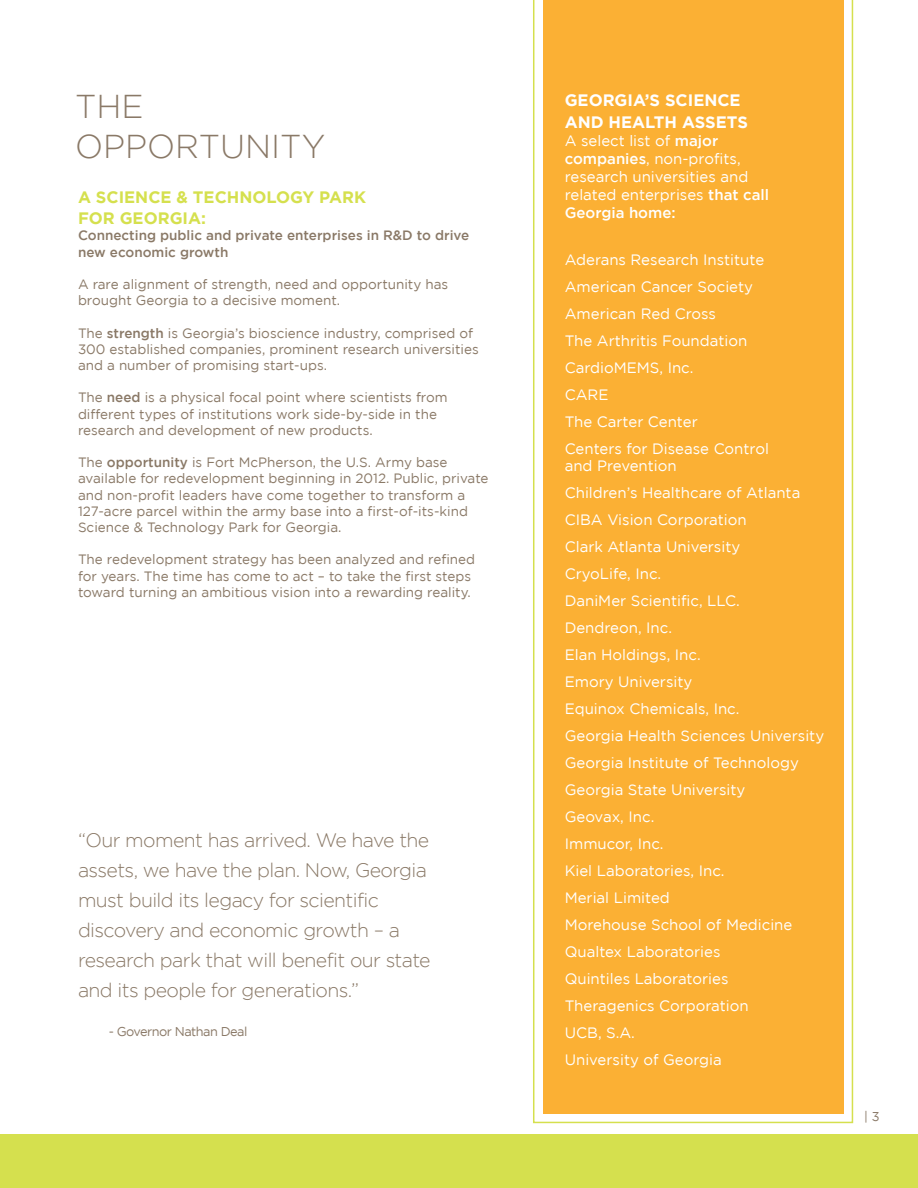
<style>
.page{position:relative;width:918px;height:1188px;background:#fff}
.page>*{position:absolute;margin:0;border:0;box-sizing:border-box;transform-origin:0 0}
.t1{font:300 33px/39.6px "Gotham";color:#8a7967}
.t2{font:300 19.5px/30px "Gotham";letter-spacing:-.03em;color:#8a7967}
.t3{font:700 16.5px/21px "Gotham";color:#d5e04e}
.t4{font:700 16.5px/21.6px "Gotham";color:#fff}
.t5{font:15px/27px "Gotham";color:#fff}
.t6{font:13.5px/16.2px "Gotham";color:#8a7967}
.t7{font:500 13.5px/16.2px "Gotham";color:#8a7967}
.t8{font:12.75px "Gotham";letter-spacing:-.04em;color:#8a7967}
.s1{font-weight:500}
</style>
<div class="page">
<div style="left:0;top:1134px;width:918px;height:54px;background:#d5e04e"></div>
<div style="left:533px;top:0;width:320px;height:1123px;background:#fbb034"></div>
<h1 class="t1" style="left:75px;top:86px;width:252px">THE<br>OPPORTUNITY</h1>
<p class="t4" style="left:565px;top:89px;width:185px">GEORGIA’S SCIENCE<br>AND HEALTH ASSETS</p>
<p class="t5" style="left:565px;top:131px;width:206px;line-height:18px">A select list of <span class="s1">major companies</span>, non-profits, research universities and related enterprises <span class="s1">that call<br>Georgia home:</span></p>
<p class="t3" style="left:78px;top:186px;width:290px">A SCIENCE &amp; TECHNOLOGY PARK<br>FOR GEORGIA:</p>
<p class="t7" style="left:78px;top:227px;width:393px">Connecting public and private enterprises in R&amp;D to drive new economic growth</p>
<p class="t6" style="left:78px;top:276px;width:372px">A rare alignment of strength, need and opportunity has brought Georgia to a decisive moment.</p>
<p class="t6" style="left:78px;top:325px;width:402px">The <span class="s1">strength</span> is Georgia’s bioscience industry, comprised of<br>300 established companies, prominent research universities and a number of promising start-ups.</p>
<p class="t6" style="left:78px;top:389px;width:371px">The <span class="s1">need</span> is a physical focal point where scientists from different types of institutions work side-by-side in the research and development of new products.</p>
<p class="t6" style="left:78px;top:454px;width:412px">The <span class="s1">opportunity</span> is Fort McPherson, the U.S. Army base available for redevelopment beginning in 2012. Public, private and non-profit leaders have come together to transform a 127-acre parcel within the army base into a first-of-its-kind Science &amp; Technology Park for Georgia.</p>
<p class="t6" style="left:78px;top:551px;width:399px">The redevelopment strategy has been analyzed and refined for years. The time has come to act – to take the first steps toward turning an ambitious vision into a rewarding reality.</p>
<p class="t5" style="left:565px;top:246px;width:206px">Aderans Research Institute<br>American Cancer Society<br>American Red Cross<br>The Arthritis Foundation<br>CardioMEMS, Inc.<br>CARE<br>The Carter Center<br>Centers for Disease Control</p>
<p class="t5" style="left:565px;top:452px;width:261px">and Prevention<br>Children’s Healthcare of Atlanta<br>CIBA Vision Corporation<br>Clark Atlanta University<br>CryoLife, Inc.<br>DaniMer Scientific, LLC.<br>Dendreon, Inc.<br>Elan Holdings, Inc.<br>Emory University<br>Equinox Chemicals, Inc.<br>Georgia Health Sciences University<br>Georgia Institute of Technology<br>Georgia State University<br>Geovax, Inc.<br>Immucor, Inc.<br>Kiel Laboratories, Inc.<br>Merial Limited<br>Morehouse School of Medicine<br>Qualtex Laboratories<br>Quintiles Laboratories<br>Theragenics Corporation<br>UCB, S.A.<br>University of Georgia</p>
<h2 class="t2" style="left:78px;top:825px;width:354px">“Our moment has arrived. We have the assets, we have the plan. Now, Georgia must build its legacy for scientific discovery and economic growth – a research park that will benefit our state and its people for generations.”</h2>
<p class="t8" style="left:109px;top:1024px;width:140px">- Governor Nathan Deal</p>
<p class="t8" style="left:864px;top:1109px;width:17px">| 3</p>
</div>
